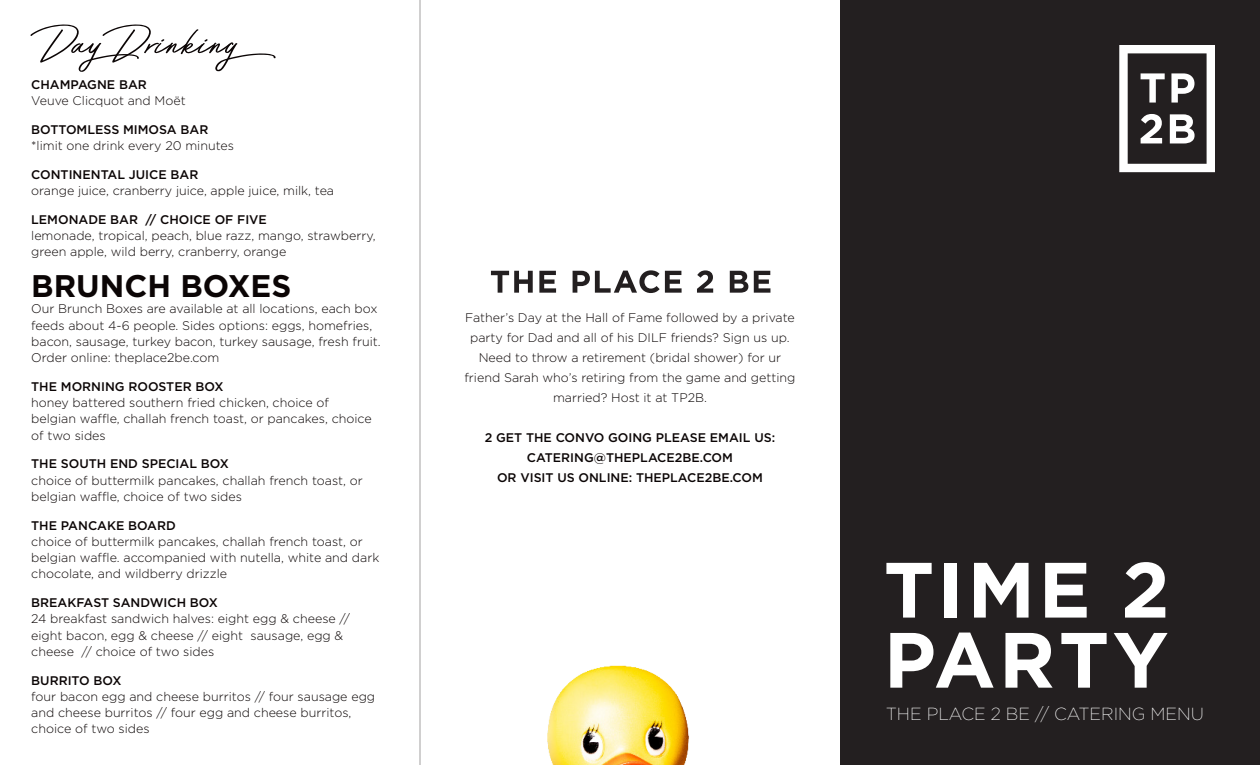
<style>
.page{position:relative;width:1260px;height:765px;background:#fff}
.page>*{position:absolute;margin:0;border:0;box-sizing:border-box;transform-origin:0 0}
.t1{font:700 78.12px "Gotham";letter-spacing:.045em;color:#fff}
.t2{font:52.5px "Bayshore";color:#0b0505}
.t3{font:700 31.25px "Gotham";color:#0b0505}
.t4{font:200 17.5px "Gotham";color:#fff}
.t5{font:300 12.5px/16.2px "Gotham";color:#0b0505}
.t6{font:500 12.5px "Gotham";color:#0b0505}
</style>
<div class="page">
<div style="left:840px;top:0;width:420px;height:765px;background:#231f20"></div>
<img style="left:547px;top:665px;width:142px;height:100px">
<svg style="left:491px;top:271px;width:42px;height:22px"></svg>
<svg style="left:539px;top:271px;width:17px;height:22px"></svg>
<svg style="left:573px;top:270px;width:109px;height:23px"></svg>
<svg style="left:697px;top:270px;width:16px;height:23px"></svg>
<svg style="left:730px;top:271px;width:18px;height:22px"></svg>
<svg style="left:754px;top:271px;width:16px;height:22px"></svg>
<svg style="left:1119px;top:45px;width:96px;height:127px"></svg>
<hr style="left:420px;top:0;width:1px;height:765px;background:#231f20">
<p class="t2" style="left:45px;top:4px;width:246px">DayDrinking</p>
<p class="t6" style="left:31px;top:77px;width:117px">CHAMPAGNE BAR</p>
<p class="t5" style="left:31px;top:92px;width:156px">Veuve Clicquot and Moët</p>
<p class="t6" style="left:31px;top:122px;width:179px">BOTTOMLESS MIMOSA BAR</p>
<p class="t5" style="left:31px;top:137px;width:204px">*limit one drink every 20 minutes</p>
<p class="t6" style="left:31px;top:167px;width:169px">CONTINENTAL JUICE BAR</p>
<p class="t5" style="left:31px;top:182px;width:304px">orange juice, cranberry juice, apple juice, milk, tea</p>
<p class="t6" style="left:31px;top:212px;width:237px">LEMONADE BAR // CHOICE OF FIVE</p>
<p class="t5" style="left:31px;top:227px;width:346px">lemonade, tropical, peach, blue razz, mango, strawberry, green apple, wild berry, cranberry, orange</p>
<p class="t3" style="left:31px;top:268px;width:262px">BRUNCH BOXES</p>
<p class="t5" style="left:31px;top:301px;width:351px">Our Brunch Boxes are available at all locations, each box feeds about 4-6 people. Sides options: eggs, homefries, bacon, sausage, turkey bacon, turkey sausage, fresh fruit.<br>Order online: theplace2be.com</p>
<p class="t6" style="left:31px;top:379px;width:194px">THE MORNING ROOSTER BOX</p>
<p class="t5" style="left:31px;top:394px;width:342px">honey battered southern fried chicken, choice of belgian waffle, challah french toast, or pancakes, choice of two sides</p>
<p class="t6" style="left:31px;top:457px;width:199px">THE SOUTH END SPECIAL BOX</p>
<p class="t5" style="left:31px;top:472px;width:333px">choice of buttermilk pancakes, challah french toast, or belgian waffle, choice of two sides</p>
<p class="t6" style="left:31px;top:518px;width:146px">THE PANCAKE BOARD</p>
<p class="t5" style="left:31px;top:533px;width:350px">choice of buttermilk pancakes, challah french toast, or belgian waffle. accompanied with nutella, white and dark chocolate, and wildberry drizzle</p>
<p class="t6" style="left:31px;top:596px;width:188px">BREAKFAST SANDWICH BOX</p>
<p class="t5" style="left:31px;top:611px;width:320px">24 breakfast sandwich halves: eight egg &amp; cheese // eight bacon, egg &amp; cheese // eight sausage, egg &amp; cheese // choice of two sides</p>
<p class="t6" style="left:31px;top:673px;width:92px">BURRITO BOX</p>
<p class="t5" style="left:31px;top:688px;width:345px">four bacon egg and cheese burritos // four sausage egg and cheese burritos // four egg and cheese burritos, choice of two sides</p>
<p class="t5" style="left:464px;top:307px;width:333px;line-height:20px;text-align:center">Father’s Day at the Hall of Fame followed by a private party for Dad and all of his DILF friends? Sign us up.<br>Need to throw a retirement (bridal shower) for ur friend Sarah who’s retiring from the game and getting married? Host it at TP2B.</p>
<p class="t6" style="left:485px;top:430px;width:292px">2 GET THE CONVO GOING PLEASE EMAIL US:</p>
<p class="t6" style="left:527px;top:450px;width:208px">CATERING@THEPLACE2BE.COM</p>
<p class="t6" style="left:497px;top:470px;width:267px">OR VISIT US ONLINE: THEPLACE2BE.COM</p>
<p class="t1" style="left:884px;top:545px;width:287px">TIME 2</p>
<p class="t1" style="left:884px;top:615px;width:286px">PARTY</p>
<p class="t4" style="left:886px;top:703px;width:319px">THE PLACE 2 BE // CATERING MENU</p>
</div>
